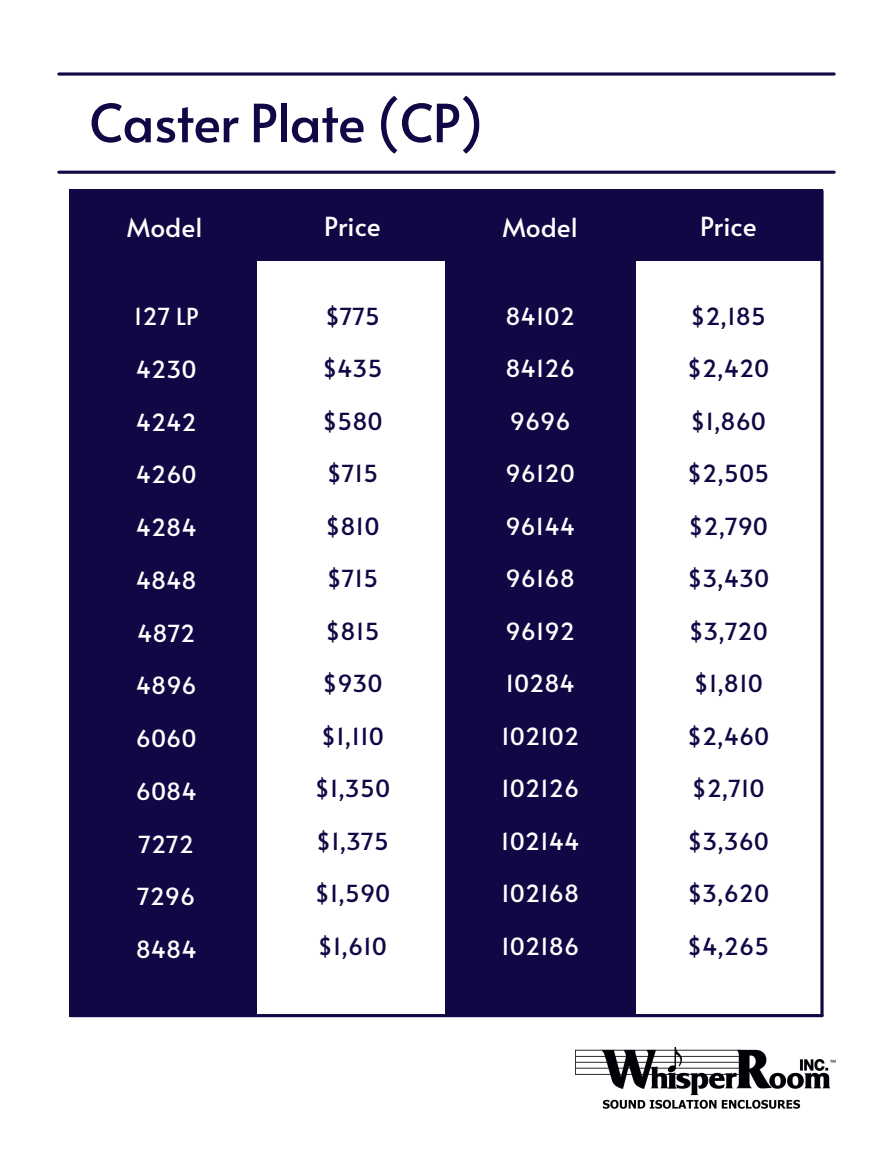
<style>
.page{position:relative;width:893px;height:1155px;background:#fff}
.page>*{position:absolute;margin:0;border:0;box-sizing:border-box;transform-origin:0 0}
.t1{font:52.5px "Alata";letter-spacing:-.02em;color:#120644}
.t2{font:26.25px "Alata";color:#fff}
.t3{font:23.45px "Alata";color:#120644}
.t4{font:23.45px "Alata";color:#fff}
.t5{font:17.5px "Alata";color:#fff}
</style>
<div class="page">
<hr style="left:59px;top:171px;width:775px;height:3px;background:#120644">
<svg style="left:59px;top:72px;width:775px;height:4px;background:#433a6b"></svg>
<img style="left:575px;top:1047px;width:260px;height:62px">
<div style="left:69px;top:189px;width:191px;height:828px;background:#120644"></div>
<div style="left:257px;top:189px;width:190px;height:828px;background:#fff"></div>
<div style="left:70px;top:189px;width:752px;height:72px;background:#120644"></div>
<div style="left:445px;top:189px;width:190px;height:828px;background:#120644"></div>
<hr style="left:820px;top:191px;width:3px;height:825px;background:#120644">
<hr style="left:71px;top:1014px;width:751px;height:3px;background:#120644">
<p class="t1" style="left:89px;top:77px;width:396px">Caster Plate (CP)</p>
<p class="t2" style="left:127px;top:204px;width:77px">Model</p>
<p class="t4" style="left:134px;top:296px;width:66px">127 LP</p>
<p class="t4" style="left:136px;top:349px;width:62px">4230</p>
<p class="t4" style="left:136px;top:401px;width:62px">4242</p>
<p class="t4" style="left:136px;top:454px;width:62px">4260</p>
<p class="t4" style="left:136px;top:507px;width:62px">4284</p>
<p class="t4" style="left:136px;top:560px;width:62px">4848</p>
<p class="t4" style="left:137px;top:612px;width:60px">4872</p>
<p class="t4" style="left:136px;top:665px;width:62px">4896</p>
<p class="t4" style="left:136px;top:718px;width:62px">6060</p>
<p class="t4" style="left:136px;top:771px;width:62px">6084</p>
<p class="t4" style="left:139px;top:823px;width:57px">7272</p>
<p class="t4" style="left:137px;top:876px;width:59px">7296</p>
<p class="t4" style="left:136px;top:929px;width:62px">8484</p>
<p class="t2" style="left:324px;top:203px;width:58px">Price</p>
<p class="t2" style="left:502px;top:204px;width:77px">Model</p>
<p class="t2" style="left:700px;top:203px;width:58px">Price</p>
<p class="t5" style="left:339px;top:225px;width:47px">$460</p>
<p class="t3" style="left:325px;top:296px;width:57px">$775</p>
<p class="t3" style="left:322px;top:348px;width:62px">$435</p>
<p class="t3" style="left:322px;top:401px;width:62px">$580</p>
<p class="t3" style="left:327px;top:453px;width:53px">$715</p>
<p class="t3" style="left:325px;top:506px;width:55px">$810</p>
<p class="t3" style="left:327px;top:558px;width:53px">$715</p>
<p class="t3" style="left:325px;top:611px;width:55px">$815</p>
<p class="t3" style="left:322px;top:663px;width:62px">$930</p>
<p class="t3" style="left:321px;top:716px;width:64px">$1,110</p>
<p class="t3" style="left:315px;top:768px;width:77px">$1,350</p>
<p class="t3" style="left:316px;top:821px;width:74px">$1,375</p>
<p class="t3" style="left:315px;top:873px;width:77px">$1,590</p>
<p class="t3" style="left:318px;top:926px;width:71px">$1,610</p>
<p class="t4" style="left:505px;top:296px;width:71px">84102</p>
<p class="t4" style="left:505px;top:348px;width:71px">84126</p>
<p class="t4" style="left:510px;top:401px;width:62px">9696</p>
<p class="t4" style="left:505px;top:453px;width:71px">96120</p>
<p class="t4" style="left:505px;top:506px;width:71px">96144</p>
<p class="t4" style="left:505px;top:558px;width:71px">96168</p>
<p class="t4" style="left:505px;top:611px;width:71px">96192</p>
<p class="t4" style="left:505px;top:663px;width:71px">10284</p>
<p class="t4" style="left:501px;top:716px;width:79px">102102</p>
<p class="t4" style="left:501px;top:768px;width:79px">102126</p>
<p class="t4" style="left:501px;top:821px;width:80px">102144</p>
<p class="t4" style="left:501px;top:873px;width:79px">102168</p>
<p class="t4" style="left:501px;top:926px;width:79px">102186</p>
<p class="t3" style="left:690px;top:296px;width:77px">$2,185</p>
<p class="t3" style="left:687px;top:348px;width:84px">$2,420</p>
<p class="t3" style="left:690px;top:401px;width:77px">$1,860</p>
<p class="t3" style="left:687px;top:453px;width:84px">$2,505</p>
<p class="t3" style="left:688px;top:506px;width:81px">$2,790</p>
<p class="t3" style="left:687px;top:558px;width:83px">$3,430</p>
<p class="t3" style="left:688px;top:611px;width:81px">$3,720</p>
<p class="t3" style="left:693px;top:663px;width:71px">$1,810</p>
<p class="t3" style="left:687px;top:716px;width:84px">$2,460</p>
<p class="t3" style="left:691px;top:768px;width:74px">$2,710</p>
<p class="t3" style="left:687px;top:821px;width:83px">$3,360</p>
<p class="t3" style="left:687px;top:873px;width:83px">$3,620</p>
<p class="t3" style="left:687px;top:926px;width:84px">$4,265</p>
</div>
